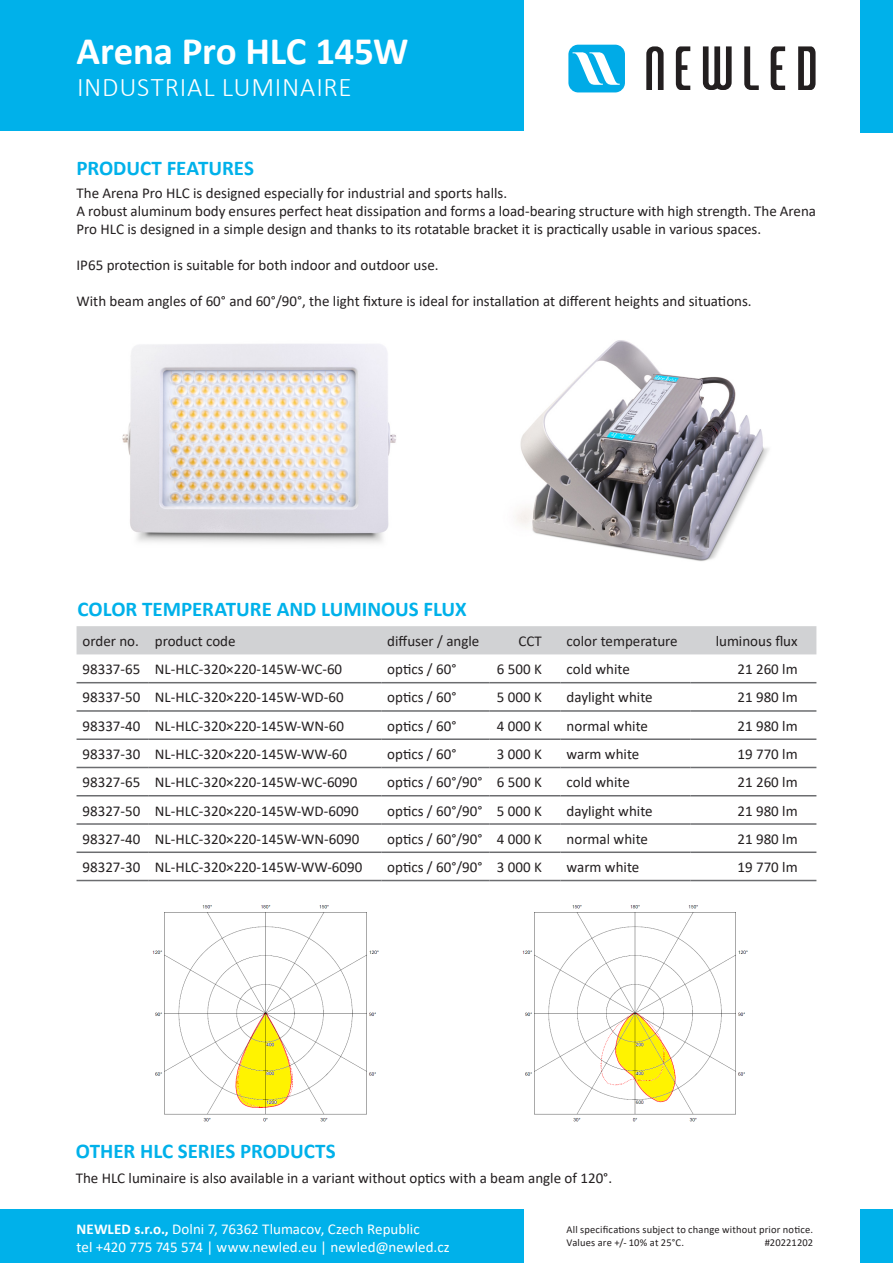
<style>
.page{position:relative;width:893px;height:1263px;background:#fff}
.page>*{position:absolute;margin:0;border:0;box-sizing:border-box;transform-origin:0 0}
.t1{font:700 39px "Calibri";letter-spacing:-.005em;color:#fff}
.t2{font:300 27px "Calibri";letter-spacing:.025em;color:#fff}
.t3{font:700 21px "Calibri";letter-spacing:-.005em;color:#00b1ea}
.t4{font:15px/18px "Calibri";color:#231f20}
.t5{font:15px "Calibri";color:#fff}
.t6{font:10.5px/12.6px "Calibri";letter-spacing:.015em;color:#231f20}
.s1{font-weight:700}
</style>
<div class="page">
<div style="left:0;top:0;width:523px;height:131px;background:#00b1ea"></div>
<div style="left:0;top:1210px;width:523px;height:53px;background:#00b1ea"></div>
<div style="left:861px;top:1210px;width:32px;height:53px;background:#00b1ea"></div>
<div style="left:861px;top:0;width:32px;height:133px;background:#00b1ea"></div>
<div style="left:568px;top:45px;width:57px;height:47px;background:#00abe7;border-radius:10px"></div>
<svg style="left:573px;top:52px;width:47px;height:33px"></svg>
<svg style="left:646px;top:46px;width:18px;height:44px"></svg>
<svg style="left:703px;top:46px;width:29px;height:44px"></svg>
<svg style="left:676px;top:46px;width:14px;height:44px"></svg>
<svg style="left:798px;top:46px;width:17px;height:44px"></svg>
<svg style="left:771px;top:46px;width:14px;height:44px"></svg>
<svg style="left:744px;top:46px;width:15px;height:44px"></svg>
<img style="left:122px;top:344px;width:274px;height:199px">
<img style="left:516px;top:340px;width:253px;height:221px">
<div style="left:77px;top:626px;width:739px;height:28px;background:#d1d2d4"></div>
<hr style="left:77px;top:682px;width:72px;height:1px;background:#6c6d70">
<hr style="left:149px;top:682px;width:232px;height:1px;background:#6c6d70">
<hr style="left:381px;top:682px;width:109px;height:1px;background:#6c6d70">
<hr style="left:490px;top:682px;width:71px;height:1px;background:#6c6d70">
<hr style="left:561px;top:682px;width:129px;height:1px;background:#6c6d70">
<hr style="left:690px;top:682px;width:126px;height:1px;background:#6c6d70">
<hr style="left:77px;top:710px;width:72px;height:2px;background:#6c6d70">
<hr style="left:149px;top:710px;width:232px;height:2px;background:#6c6d70">
<hr style="left:381px;top:710px;width:109px;height:2px;background:#6c6d70">
<hr style="left:490px;top:710px;width:71px;height:2px;background:#6c6d70">
<hr style="left:561px;top:710px;width:129px;height:2px;background:#6c6d70">
<hr style="left:690px;top:710px;width:126px;height:2px;background:#6c6d70">
<hr style="left:77px;top:738px;width:72px;height:2px;background:#6c6d70">
<hr style="left:149px;top:738px;width:232px;height:2px;background:#6c6d70">
<hr style="left:381px;top:738px;width:109px;height:2px;background:#6c6d70">
<hr style="left:490px;top:738px;width:71px;height:2px;background:#6c6d70">
<hr style="left:561px;top:738px;width:129px;height:2px;background:#6c6d70">
<hr style="left:690px;top:738px;width:126px;height:2px;background:#6c6d70">
<hr style="left:77px;top:767px;width:72px;height:1px;background:#6c6d70">
<hr style="left:149px;top:767px;width:232px;height:1px;background:#6c6d70">
<hr style="left:381px;top:767px;width:109px;height:1px;background:#6c6d70">
<hr style="left:490px;top:767px;width:71px;height:1px;background:#6c6d70">
<hr style="left:561px;top:767px;width:129px;height:1px;background:#6c6d70">
<hr style="left:690px;top:767px;width:126px;height:1px;background:#6c6d70">
<hr style="left:77px;top:795px;width:72px;height:1px;background:#6c6d70">
<hr style="left:149px;top:795px;width:232px;height:1px;background:#6c6d70">
<hr style="left:381px;top:795px;width:109px;height:1px;background:#6c6d70">
<hr style="left:490px;top:795px;width:71px;height:1px;background:#6c6d70">
<hr style="left:561px;top:795px;width:129px;height:1px;background:#6c6d70">
<hr style="left:690px;top:795px;width:126px;height:1px;background:#6c6d70">
<hr style="left:77px;top:823px;width:72px;height:2px;background:#6c6d70">
<hr style="left:149px;top:823px;width:232px;height:2px;background:#6c6d70">
<hr style="left:381px;top:823px;width:109px;height:2px;background:#6c6d70">
<hr style="left:490px;top:823px;width:71px;height:2px;background:#6c6d70">
<hr style="left:561px;top:823px;width:129px;height:2px;background:#6c6d70">
<hr style="left:690px;top:823px;width:126px;height:2px;background:#6c6d70">
<hr style="left:77px;top:851px;width:72px;height:2px;background:#6c6d70">
<hr style="left:149px;top:851px;width:232px;height:2px;background:#6c6d70">
<hr style="left:381px;top:851px;width:109px;height:2px;background:#6c6d70">
<hr style="left:490px;top:851px;width:71px;height:2px;background:#6c6d70">
<hr style="left:561px;top:851px;width:129px;height:2px;background:#6c6d70">
<hr style="left:690px;top:851px;width:126px;height:2px;background:#6c6d70">
<hr style="left:77px;top:880px;width:72px;height:1px;background:#6c6d70">
<hr style="left:149px;top:880px;width:232px;height:1px;background:#6c6d70">
<hr style="left:381px;top:880px;width:109px;height:1px;background:#6c6d70">
<hr style="left:490px;top:880px;width:71px;height:1px;background:#6c6d70">
<hr style="left:561px;top:880px;width:129px;height:1px;background:#6c6d70">
<hr style="left:690px;top:880px;width:126px;height:1px;background:#6c6d70">
<img style="left:523px;top:905px;width:225px;height:216px">
<img style="left:153px;top:905px;width:225px;height:216px">
<p class="t1" style="left:77px;top:23px;width:333px">Arena Pro HLC 145W</p>
<p class="t2" style="left:77px;top:71px;width:276px">INDUSTRIAL LUMINAIRE</p>
<p class="t3" style="left:77px;top:153px;width:179px">PRODUCT FEATURES</p>
<p class="t4" style="left:77px;top:184px;width:432px">The Arena Pro HLC is designed especially for industrial and sports halls.</p>
<p class="t4" style="left:77px;top:202px;width:741px">A robust aluminum body ensures perfect heat dissipation and forms a load-bearing structure with high strength. The Arena<br>Pro HLC is designed in a simple design and thanks to its rotatable bracket it is practically usable in various spaces.</p>
<p class="t4" style="left:77px;top:256px;width:364px">IP65 protection is suitable for both indoor and outdoor use.</p>
<p class="t4" style="left:77px;top:292px;width:677px">With beam angles of 60° and 60°/90°, the light fixture is ideal for installation at different heights and situations.</p>
<p class="t3" style="left:78px;top:595px;width:391px">COLOR TEMPERATURE AND LUMINOUS FLUX</p>
<p class="t4" style="left:83px;top:632px;width:58px">order no.</p>
<p class="t4" style="left:155px;top:632px;width:82px">product code</p>
<p class="t4" style="left:387px;top:632px;width:94px">diffuser / angle</p>
<p class="t4" style="left:518px;top:632px;width:25px">CCT</p>
<p class="t4" style="left:567px;top:632px;width:113px">color temperature</p>
<p class="t4" style="left:716px;top:632px;width:83px">luminous flux</p>
<p class="t4" style="left:83px;top:660px;width:59px">98337-65</p>
<p class="t4" style="left:155px;top:660px;width:189px">NL-HLC-320×220-145W-WC-60</p>
<p class="t4" style="left:387px;top:660px;width:71px">optics / 60°</p>
<p class="t4" style="left:497px;top:660px;width:46px">6 500 K</p>
<p class="t4" style="left:567px;top:660px;width:65px">cold white</p>
<p class="t4" style="left:737px;top:660px;width:62px">21 260 lm</p>
<p class="t4" style="left:83px;top:688px;width:59px">98337-50</p>
<p class="t4" style="left:155px;top:688px;width:190px">NL-HLC-320×220-145W-WD-60</p>
<p class="t4" style="left:387px;top:688px;width:71px">optics / 60°</p>
<p class="t4" style="left:497px;top:688px;width:46px">5 000 K</p>
<p class="t4" style="left:567px;top:688px;width:88px">daylight white</p>
<p class="t4" style="left:737px;top:688px;width:62px">21 980 lm</p>
<p class="t4" style="left:83px;top:716px;width:59px">98337-40</p>
<p class="t4" style="left:155px;top:716px;width:191px">NL-HLC-320×220-145W-WN-60</p>
<p class="t4" style="left:387px;top:716px;width:71px">optics / 60°</p>
<p class="t4" style="left:497px;top:716px;width:46px">4 000 K</p>
<p class="t4" style="left:567px;top:716px;width:83px">normal white</p>
<p class="t4" style="left:737px;top:716px;width:62px">21 980 lm</p>
<p class="t4" style="left:83px;top:745px;width:59px">98337-30</p>
<p class="t4" style="left:155px;top:745px;width:194px">NL-HLC-320×220-145W-WW-60</p>
<p class="t4" style="left:387px;top:745px;width:71px">optics / 60°</p>
<p class="t4" style="left:497px;top:745px;width:46px">3 000 K</p>
<p class="t4" style="left:567px;top:745px;width:74px">warm white</p>
<p class="t4" style="left:737px;top:745px;width:62px">19 770 lm</p>
<p class="t4" style="left:83px;top:773px;width:59px">98327-65</p>
<p class="t4" style="left:155px;top:773px;width:204px">NL-HLC-320×220-145W-WC-6090</p>
<p class="t4" style="left:387px;top:773px;width:97px">optics / 60°/90°</p>
<p class="t4" style="left:497px;top:773px;width:46px">6 500 K</p>
<p class="t4" style="left:567px;top:773px;width:65px">cold white</p>
<p class="t4" style="left:737px;top:773px;width:62px">21 260 lm</p>
<p class="t4" style="left:83px;top:801px;width:59px">98327-50</p>
<p class="t4" style="left:155px;top:801px;width:206px">NL-HLC-320×220-145W-WD-6090</p>
<p class="t4" style="left:387px;top:801px;width:97px">optics / 60°/90°</p>
<p class="t4" style="left:497px;top:801px;width:46px">5 000 K</p>
<p class="t4" style="left:567px;top:801px;width:88px">daylight white</p>
<p class="t4" style="left:737px;top:801px;width:62px">21 980 lm</p>
<p class="t4" style="left:83px;top:829px;width:59px">98327-40</p>
<p class="t4" style="left:155px;top:829px;width:206px">NL-HLC-320×220-145W-WN-6090</p>
<p class="t4" style="left:387px;top:829px;width:97px">optics / 60°/90°</p>
<p class="t4" style="left:497px;top:829px;width:46px">4 000 K</p>
<p class="t4" style="left:567px;top:829px;width:83px">normal white</p>
<p class="t4" style="left:737px;top:829px;width:62px">21 980 lm</p>
<p class="t4" style="left:83px;top:858px;width:59px">98327-30</p>
<p class="t4" style="left:155px;top:858px;width:209px">NL-HLC-320×220-145W-WW-6090</p>
<p class="t4" style="left:387px;top:858px;width:97px">optics / 60°/90°</p>
<p class="t4" style="left:497px;top:858px;width:46px">3 000 K</p>
<p class="t4" style="left:567px;top:858px;width:74px">warm white</p>
<p class="t4" style="left:737px;top:858px;width:62px">19 770 lm</p>
<p class="t3" style="left:76px;top:1136px;width:262px">OTHER HLC SERIES PRODUCTS</p>
<p class="t4" style="left:76px;top:1168px;width:538px">The HLC luminaire is also available in a variant without optics with a beam angle of 120°.</p>
<p class="t5" style="left:77px;top:1218px;width:345px"><span class="s1">NEWLED s.r.o.,</span> Dolni 7, 76362 Tlumacov, Czech Republic</p>
<p class="t5" style="left:77px;top:1236px;width:375px">tel +420 775 745 574 | www.newled.eu | newled@newled.cz</p>
<p class="t6" style="left:567px;top:1223px;width:248px">All specifications subject to change without prior notice.<br>Values are +/- 10% at 25°C.</p>
<p class="t6" style="left:765px;top:1236px;width:50px">#20221202</p>
</div>
